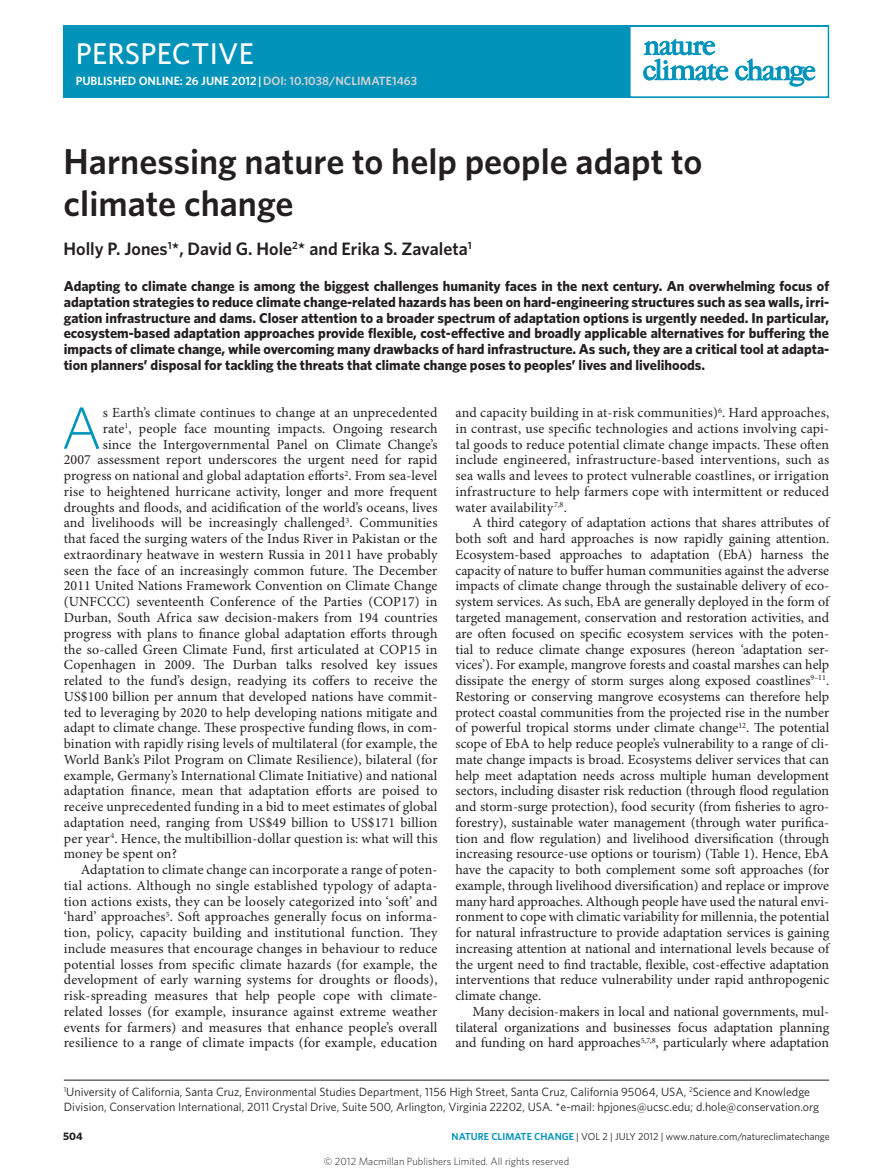
<style>
.page{position:relative;width:893px;height:1174px;background:#fff}
.page>*{position:absolute;margin:0;border:0;box-sizing:border-box;transform-origin:0 0}
.Body_first_w_drop_c{font:300 59.4px "Whitney";color:#0093ba}
.Title{font:600 36px/42px "Whitney";color:#231f20}
.t1{font:500 30px "Whitney";letter-spacing:.01em;color:#fff}
.Author{font:600 18px "Whitney";color:#231f20}
.Abstract{font:700 14.25px/15.8px "Whitney";color:#231f20;text-align:justify}
.Body_text{font:13.95px/15.8px "Minion Pro";letter-spacing:.005em;color:#231f20;text-align:justify}
.Body_first_w_drop_c-2{font:13.95px "Minion Pro";letter-spacing:.01em;color:#231f20}
.Address{font:12px/15px "Whitney";color:#231f20}
.t2{font:600 12px "Whitney";color:#fff}
.t3{font:700 10.8px "Whitney";color:#231f20}
.t4{font:300 10.5px "Whitney";color:#231f20}
.t5{font:10.2px "Whitney";color:#231f20}
.s1{color:#d1d2d4}
.s2{font-weight:600;color:#0093ba}
</style>
<div class="page">
<hr style="left:64px;top:1079px;width:765px;height:1px;background:#231f20">
<div style="left:64px;top:26px;width:765px;height:72px;background:#0093ba"></div>
<div style="left:629px;top:26px;width:200px;height:72px;background:#fff;border:2px solid #0093ba"></div>
<svg style="left:735px;top:59px;width:80px;height:27px"></svg>
<svg style="left:643px;top:39px;width:85px;height:41px"></svg>
<p class="t1" style="left:76px;top:34px;width:180px">PERSPECTIVE</p>
<p class="t2" style="left:76px;top:73px;width:343px">PUBLISHED ONLINE: 26 JUNE 2012 | <span class="s1">DOI: 10.1038/NCLIMATE1463</span></p>
<p class="Title" style="left:64px;top:140px;width:640px">Harnessing nature to help people adapt to climate change</p>
<p class="Author" style="left:64px;top:237px;width:410px">Holly P. Jones<sup>1</sup>*, David G. Hole<sup>2</sup>* and Erika S. Zavaleta<sup>1</sup></p>
<p class="Abstract" style="left:64px;top:278px;width:767px">Adapting to climate change is among the biggest challenges humanity faces in the next century. An overwhelming focus of adaptation strategies to reduce climate change-related hazards has been on hard-engineering structures such as sea walls, irri&shy;gation infrastructure and dams. Closer attention to a broader spectrum of adaptation options is urgently needed. In particular, ecosystem-based adaptation approaches provide flexible, cost-effective and broadly applicable alternatives for buffering the impacts of climate change, while overcoming many drawbacks of hard infrastructure. As such, they are a critical tool at adapta&shy;tion planners’ disposal for tackling the threats that climate change poses to peoples’ lives and livelihoods.</p>
<p class="Body_text" style="left:455px;top:405px;width:375px">and capacity building in at-risk communities)<sup>6</sup>. Hard approaches, in contrast, use specific technologies and actions involving capi&shy;tal goods to reduce potential climate change impacts. These often include engineered, infrastructure-based interventions, such as sea walls and levees to protect vulnerable coastlines, or irrigation infrastructure to help farmers cope with intermittent or reduced water availability<sup>7,8</sup>.</p>
<p class="Body_text" style="left:455px;top:515px;width:375px;text-indent:17px">A third category of adaptation actions that shares attributes of both soft and hard approaches is now rapidly gaining attention.<br>Ecosystem-based approaches to adaptation (EbA) harness the capacity of nature to buffer human communities against the adverse impacts of climate change through the sustainable delivery of eco&shy;system services. As such, EbA are generally deployed in the form of targeted management, conservation and restoration activities, and are often focused on specific ecosystem services with the poten&shy;tial to reduce climate change exposures (hereon ‘adaptation ser&shy;vices’). For example, mangrove forests and coastal marshes can help dissipate the energy of storm surges along exposed coastlines<sup>9–11</sup>.<br>Restoring or conserving mangrove ecosystems can therefore help protect coastal communities from the projected rise in the number of powerful tropical storms under climate change<sup>12</sup>. The potential scope of EbA to help reduce people’s vulnerability to a range of cli&shy;mate change impacts is broad. Ecosystems deliver services that can help meet adaptation needs across multiple human development sectors, including disaster risk reduction (through flood regulation and storm-surge protection), food security (from fisheries to agro&shy;forestry), sustainable water management (through water purifica&shy;tion and flow regulation) and livelihood diversification (through increasing resource-use options or tourism) (Table 1). Hence, EbA have the capacity to both complement some soft approaches (for example, through livelihood diversification) and replace or improve many hard approaches. Although people have used the natural envi&shy;ronment to cope with climatic variability for millennia, the potential for natural infrastructure to provide adaptation services is gaining increasing attention at national and international levels because of the urgent need to find tractable, flexible, cost-effective adaptation interventions that reduce vulnerability under rapid anthropogenic climate change.</p>
<p class="Body_text" style="left:455px;top:1004px;width:375px;text-indent:17px">Many decision-makers in local and national governments, mul&shy;tilateral organizations and businesses focus adaptation planning and funding on hard approaches<sup>5,7,8</sup>, particularly where adaptation</p>
<p class="Address" style="left:64px;top:1083px;width:757px"><sup>1</sup>University of California, Santa Cruz, Environmental Studies Department, 1156 High Street, Santa Cruz, California 95064, USA, <sup>2</sup>Science and Knowledge<br>Division, Conservation International, 2011 Crystal Drive, Suite 500, Arlington, Virginia 22202, USA. *e-mail: hpjones@ucsc.edu; d.hole@conservation.org</p>
<p class="Body_first_w_drop_c" style="left:61px;top:388px;width:43px">A</p>
<p class="Body_first_w_drop_c-2" style="left:103px;top:404px;width:336px">s Earth’s climate continues to change at an unprecedented</p>
<p class="Body_first_w_drop_c-2" style="left:103px;top:420px;width:336px">rate<sup>1</sup>, people face mounting impacts. Ongoing research</p>
<p class="Body_first_w_drop_c-2" style="left:103px;top:436px;width:336px">since the Intergovernmental Panel on Climate Change’s</p>
<p class="Body_first_w_drop_c-2" style="left:64px;top:451px;width:375px">2007 assessment report underscores the urgent need for rapid</p>
<p class="Body_first_w_drop_c-2" style="left:64px;top:467px;width:375px">progress on national and global adaptation efforts<sup>2</sup>. From sea-level</p>
<p class="Body_first_w_drop_c-2" style="left:64px;top:483px;width:375px">rise to heightened hurricane activity, longer and more frequent</p>
<p class="Body_first_w_drop_c-2" style="left:64px;top:499px;width:375px">droughts and floods, and acidification of the world’s oceans, lives</p>
<p class="Body_first_w_drop_c-2" style="left:64px;top:514px;width:375px">and livelihoods will be increasingly challenged<sup>3</sup>. Communities</p>
<p class="Body_first_w_drop_c-2" style="left:64px;top:530px;width:375px">that faced the surging waters of the Indus River in Pakistan or the</p>
<p class="Body_first_w_drop_c-2" style="left:64px;top:546px;width:375px">extraordinary heatwave in western Russia in 2011 have probably</p>
<p class="Body_first_w_drop_c-2" style="left:64px;top:562px;width:375px">seen the face of an increasingly common future. The December</p>
<p class="Body_first_w_drop_c-2" style="left:64px;top:577px;width:375px">2011 United Nations Framework Convention on Climate Change</p>
<p class="Body_first_w_drop_c-2" style="left:64px;top:593px;width:375px">(UNFCCC) seventeenth Conference of the Parties (COP17) in</p>
<p class="Body_first_w_drop_c-2" style="left:64px;top:609px;width:375px">Durban, South Africa saw decision-makers from 194 countries</p>
<p class="Body_first_w_drop_c-2" style="left:64px;top:625px;width:375px">progress with plans to finance global adaptation efforts through</p>
<p class="Body_first_w_drop_c-2" style="left:64px;top:640px;width:375px">the so-called Green Climate Fund, first articulated at COP15 in</p>
<p class="Body_first_w_drop_c-2" style="left:64px;top:656px;width:375px">Copenhagen in 2009. The Durban talks resolved key issues</p>
<p class="Body_first_w_drop_c-2" style="left:64px;top:672px;width:375px">related to the fund’s design, readying its coffers to receive the</p>
<p class="Body_first_w_drop_c-2" style="left:64px;top:688px;width:375px">US$100 billion per annum that developed nations have commit-</p>
<p class="Body_first_w_drop_c-2" style="left:64px;top:703px;width:375px">ted to leveraging by 2020 to help developing nations mitigate and</p>
<p class="Body_first_w_drop_c-2" style="left:64px;top:719px;width:375px">adapt to climate change. These prospective funding flows, in com-</p>
<p class="Body_first_w_drop_c-2" style="left:64px;top:735px;width:375px">bination with rapidly rising levels of multilateral (for example, the</p>
<p class="Body_first_w_drop_c-2" style="left:64px;top:751px;width:375px">World Bank’s Pilot Program on Climate Resilience), bilateral (for</p>
<p class="Body_first_w_drop_c-2" style="left:64px;top:766px;width:375px">example, Germany’s International Climate Initiative) and national</p>
<p class="Body_first_w_drop_c-2" style="left:64px;top:782px;width:375px">adaptation finance, mean that adaptation efforts are poised to</p>
<p class="Body_first_w_drop_c-2" style="left:64px;top:798px;width:375px">receive unprecedented funding in a bid to meet estimates of global</p>
<p class="Body_first_w_drop_c-2" style="left:64px;top:814px;width:375px">adaptation need, ranging from US$49 billion to US$171 billion</p>
<p class="Body_first_w_drop_c-2" style="left:64px;top:829px;width:375px">per year<sup>4</sup>. Hence, the multibillion-dollar question is: what will this</p>
<p class="Body_first_w_drop_c-2" style="left:64px;top:845px;width:115px">money be spent on?</p>
<p class="Body_text" style="left:64px;top:862px;width:375px;text-indent:17px">Adaptation to climate change can incorporate a range of poten&shy;tial actions. Although no single established typology of adapta&shy;tion actions exists, they can be loosely categorized into ‘soft’ and ‘hard’ approaches<sup>5</sup>. Soft approaches generally focus on informa&shy;tion, policy, capacity building and institutional function. They include measures that encourage changes in behaviour to reduce potential losses from specific climate hazards (for example, the development of early warning systems for droughts or floods), risk-spreading measures that help people cope with climate&shy;related losses (for example, insurance against extreme weather events for farmers) and measures that enhance people’s overall resilience to a range of climate impacts (for example, education</p>
<p class="t3" style="left:63px;top:1129px;width:21px">504</p>
<p class="t5" style="left:451px;top:1129px;width:380px"><span class="s2">NATURE CLIMATE CHANGE</span> | VOL 2 | JULY 2012 | www.nature.com/natureclimatechange</p>
<p class="t4" style="left:324px;top:1154px;width:247px">© 2012 Macmillan Publishers Limited. All rights reserved</p>
</div>
